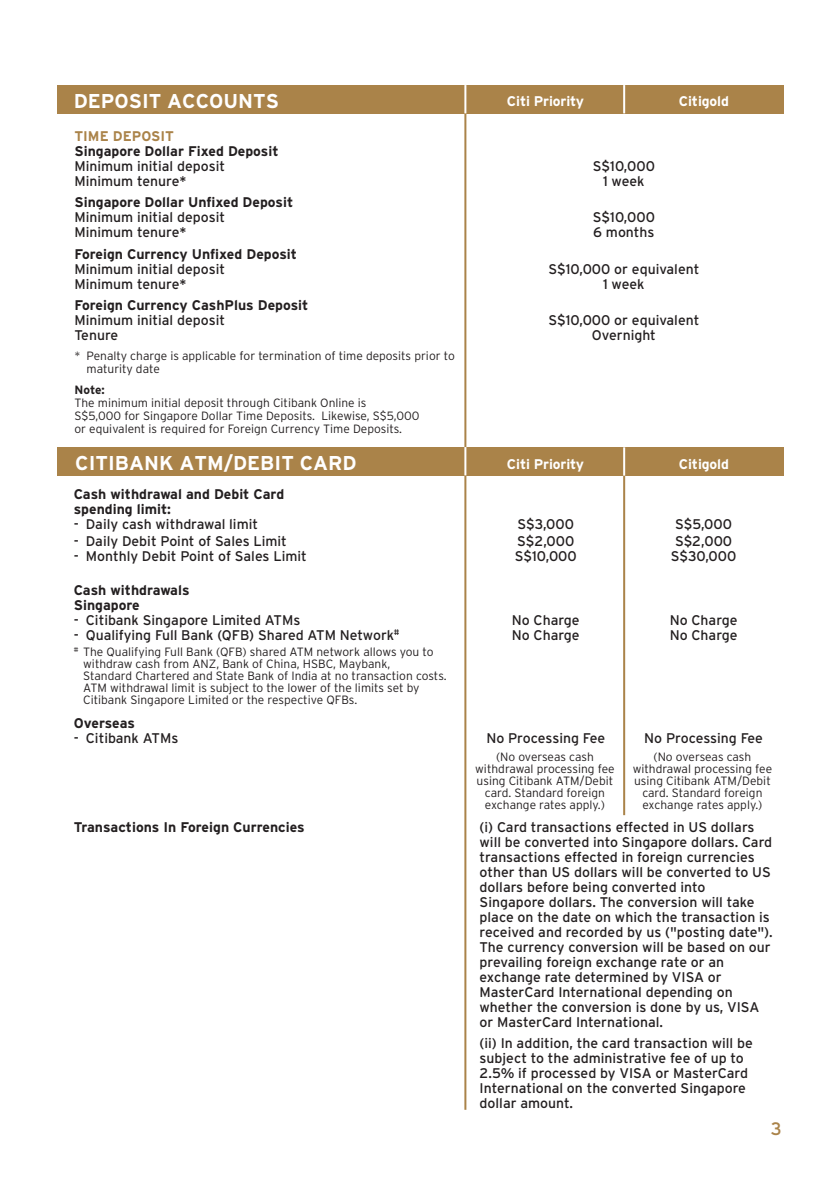
<style>
.page{position:relative;width:840px;height:1191px;background:#fff}
.page>*{position:absolute;margin:0;border:0;box-sizing:border-box;transform-origin:0 0}
.t1{font:700 20px "Interstate";color:#fff}
.t2{font:18px "Interstate";color:#aa8349}
.t3{font:14px/15px "Interstate";color:#231f20}
.t4{font:700 14px/15px "Interstate";color:#231f20}
.t5{font:700 14px "Interstate";letter-spacing:-.01em;color:#fff}
.t6{font:700 14px "Interstate";color:#aa8349}
.t7{font:300 12px/12px "Interstate";color:#231f20}
.t8{font:700 12px "Interstate";color:#231f20}
</style>
<div class="page">
<hr style="left:464px;top:89px;width:2px;height:362px;background:#aa8349">
<div style="left:57px;top:85px;width:725px;height:28px;background:#aa8349"></div>
<hr style="left:464px;top:85px;width:2px;height:28px;background:#fff">
<hr style="left:622px;top:85px;width:2px;height:28px;background:#fff">
<hr style="left:464px;top:451px;width:2px;height:658px;background:#aa8349">
<hr style="left:622px;top:475px;width:2px;height:340px;background:#aa8349">
<div style="left:57px;top:447px;width:725px;height:28px;background:#aa8349"></div>
<hr style="left:464px;top:447px;width:2px;height:28px;background:#fff">
<hr style="left:622px;top:447px;width:2px;height:28px;background:#fff">
<h1 class="t1" style="left:74px;top:90px;width:207px">DEPOSIT ACCOUNTS</h1>
<p class="t5" style="left:506px;top:94px;width:79px">Citi Priority</p>
<p class="t5" style="left:678px;top:94px;width:51px">Citigold</p>
<p class="t6" style="left:74px;top:128px;width:101px">TIME DEPOSIT</p>
<p class="t4" style="left:74px;top:143px;width:205px">Singapore Dollar Fixed Deposit</p>
<p class="t3" style="left:74px;top:158px;width:152px">Minimum initial deposit</p>
<p class="t3" style="left:592px;top:158px;width:64px">S$10,000</p>
<p class="t3" style="left:74px;top:173px;width:113px">Minimum tenure*</p>
<p class="t3" style="left:602px;top:173px;width:43px">1 week</p>
<p class="t4" style="left:74px;top:195px;width:220px">Singapore Dollar Unfixed Deposit</p>
<p class="t3" style="left:74px;top:210px;width:152px">Minimum initial deposit</p>
<p class="t3" style="left:592px;top:210px;width:64px">S$10,000</p>
<p class="t3" style="left:74px;top:225px;width:113px">Minimum tenure*</p>
<p class="t3" style="left:593px;top:225px;width:63px">6 months</p>
<p class="t4" style="left:74px;top:246px;width:224px">Foreign Currency Unfixed Deposit</p>
<p class="t3" style="left:74px;top:261px;width:152px">Minimum initial deposit</p>
<p class="t3" style="left:548px;top:261px;width:152px">S$10,000 or equivalent</p>
<p class="t3" style="left:74px;top:276px;width:113px">Minimum tenure*</p>
<p class="t3" style="left:602px;top:276px;width:43px">1 week</p>
<p class="t4" style="left:74px;top:298px;width:235px">Foreign Currency CashPlus Deposit</p>
<p class="t3" style="left:74px;top:313px;width:152px">Minimum initial deposit</p>
<p class="t3" style="left:548px;top:313px;width:152px">S$10,000 or equivalent</p>
<p class="t3" style="left:74px;top:328px;width:45px">Tenure</p>
<p class="t3" style="left:591px;top:328px;width:66px">Overnight</p>
<p class="t7" style="left:86px;top:349px;width:369px;line-height:13px;text-indent:-12px">* Penalty charge is applicable for termination of time deposits prior to maturity date</p>
<p class="t8" style="left:74px;top:383px;width:32px">Note:</p>
<p class="t7" style="left:74px;top:396px;width:346px;line-height:13px">The minimum initial deposit through Citibank Online is<br>S$5,000 for Singapore Dollar Time Deposits. Likewise, S$5,000 or equivalent is required for Foreign Currency Time Deposits.</p>
<h1 class="t1" style="left:75px;top:452px;width:283px">CITIBANK ATM/DEBIT CARD</h1>
<p class="t5" style="left:506px;top:456px;width:79px">Citi Priority</p>
<p class="t5" style="left:678px;top:456px;width:51px">Citigold</p>
<p class="t4" style="left:74px;top:486px;width:212px">Cash withdrawal and Debit Card spending limit:</p>
<p class="t3" style="left:74px;top:516px;width:186px">- Daily cash withdrawal limit</p>
<p class="t3" style="left:517px;top:516px;width:58px">S$3,000</p>
<p class="t3" style="left:674px;top:516px;width:58px">S$5,000</p>
<p class="t3" style="left:74px;top:533px;width:214px">- Daily Debit Point of Sales Limit</p>
<p class="t3" style="left:517px;top:533px;width:59px">S$2,000</p>
<p class="t3" style="left:674px;top:533px;width:59px">S$2,000</p>
<p class="t3" style="left:74px;top:548px;width:234px">- Monthly Debit Point of Sales Limit</p>
<p class="t3" style="left:514px;top:548px;width:64px">S$10,000</p>
<p class="t3" style="left:670px;top:548px;width:67px">S$30,000</p>
<p class="t4" style="left:74px;top:582px;width:117px">Cash withdrawals<br>Singapore</p>
<p class="t3" style="left:74px;top:612px;width:228px">- Citibank Singapore Limited ATMs</p>
<p class="t3" style="left:511px;top:612px;width:69px">No Charge</p>
<p class="t3" style="left:669px;top:612px;width:69px">No Charge</p>
<p class="t3" style="left:74px;top:627px;width:327px">- Qualifying Full Bank (QFB) Shared ATM Network<sup>#</sup></p>
<p class="t3" style="left:511px;top:627px;width:69px">No Charge</p>
<p class="t3" style="left:669px;top:627px;width:69px">No Charge</p>
<p class="t7" style="left:83px;top:645px;width:365px;text-indent:-9px"><sup>#</sup> The Qualifying Full Bank (QFB) shared ATM network allows you to withdraw cash from ANZ, Bank of China, HSBC, Maybank,<br>Standard Chartered and State Bank of India at no transaction costs.<br>ATM withdrawal limit is subject to the lower of the limits set by Citibank Singapore Limited or the respective QFBs.</p>
<p class="t4" style="left:74px;top:715px;width:63px">Overseas</p>
<p class="t3" style="left:74px;top:730px;width:106px">- Citibank ATMs</p>
<p class="t3" style="left:486px;top:730px;width:120px">No Processing Fee</p>
<p class="t3" style="left:644px;top:730px;width:120px">No Processing Fee</p>
<p class="t7" style="left:475px;top:750px;width:141px;text-align:center">(No overseas cash withdrawal processing fee using Citibank ATM/Debit card. Standard foreign exchange rates apply.)</p>
<p class="t7" style="left:632px;top:750px;width:141px;text-align:center">(No overseas cash withdrawal processing fee using Citibank ATM/Debit card. Standard foreign exchange rates apply.)</p>
<p class="t4" style="left:74px;top:819px;width:232px">Transactions In Foreign Currencies</p>
<p class="t3" style="left:479px;top:819px;width:294px">(i) Card transactions effected in US dollars will be converted into Singapore dollars. Card transactions effected in foreign currencies other than US dollars will be converted to US dollars before being converted into Singapore dollars. The conversion will take place on the date on which the transaction is received and recorded by us ("posting date").<br>The currency conversion will be based on our prevailing foreign exchange rate or an exchange rate determined by VISA or MasterCard International depending on whether the conversion is done by us, VISA or MasterCard International.</p>
<p class="t3" style="left:479px;top:1035px;width:274px">(ii) In addition, the card transaction will be subject to the administrative fee of up to 2.5% if processed by VISA or MasterCard International on the converted Singapore dollar amount.</p>
<p class="t2" style="left:770px;top:1119px;width:13px">3</p>
</div>
